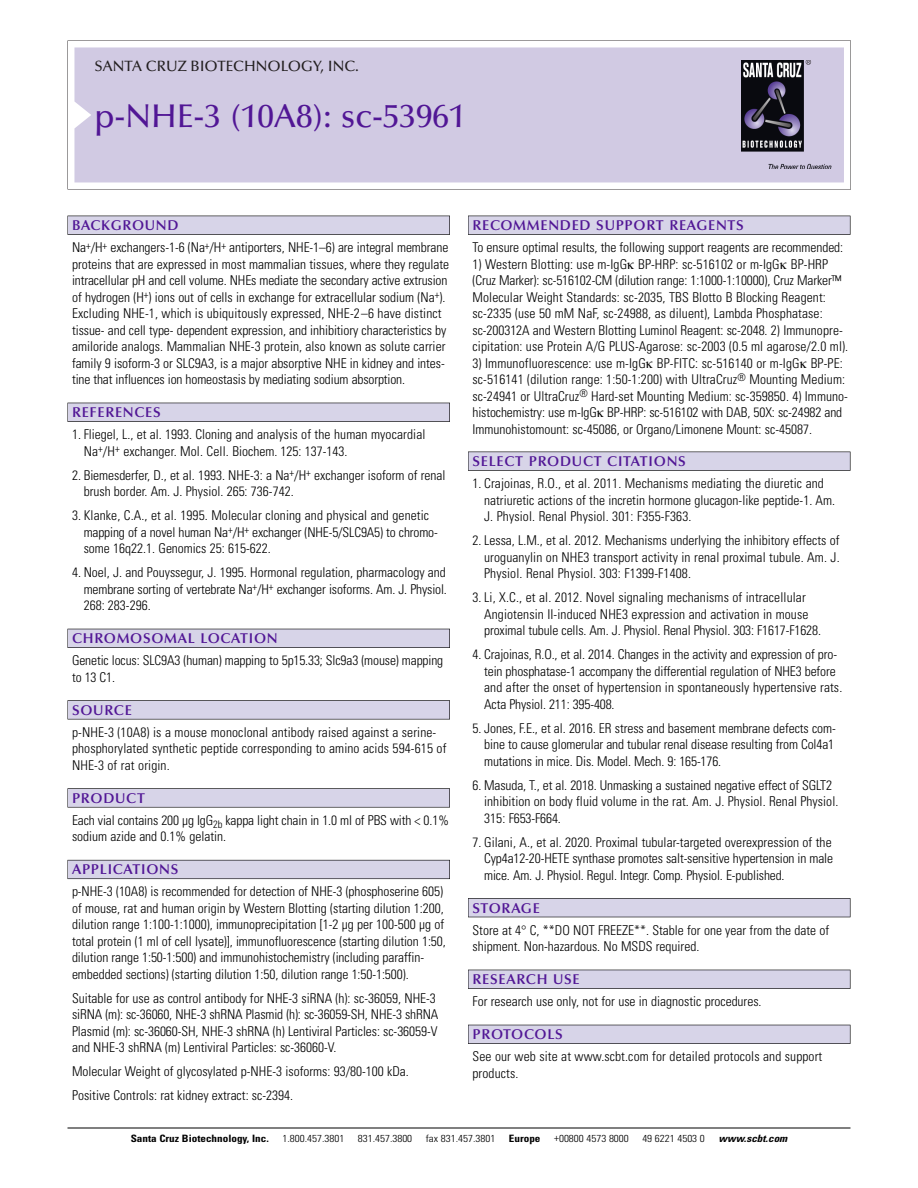
<style>
.page{position:relative;width:918px;height:1188px;background:#fff}
.page>*{position:absolute;margin:0;border:0;box-sizing:border-box;transform-origin:0 0}
.t1{font:500 33px "Optima";color:#511695}
.t2{font:500 15px "Optima";color:#231f20}
.t3{font:600 14.25px "Optima";letter-spacing:.05em;color:#511695}
.t4{font:300 condensed 13.5px/16.5px "Univers";color:#000}
.t5{font:300 condensed 10.2px "Univers";color:#000;scale:1.1 1}
.t6{font:700 condensed 10.2px "Univers";color:#000;scale:1.1 1}
.t7{font:italic 700 condensed 10.2px "Univers";color:#000;scale:1.1 1}
</style>
<div class="page">
<svg style="left:74px;top:41px;width:777px;height:148px"></svg>
<div style="left:74px;top:47px;width:770px;height:135px;background:#d1cae3"></div>
<img style="left:741px;top:60px;width:90px;height:108px">
<div style="left:68px;top:216px;width:382px;height:19px;background:#535256"></div>
<div style="left:68px;top:216px;width:381px;height:18px;background:#d7d4e8"></div>
<div style="left:68px;top:403px;width:382px;height:19px;background:#525156"></div>
<div style="left:68px;top:403px;width:381px;height:18px;background:#d7d4e8"></div>
<div style="left:68px;top:629px;width:382px;height:19px;background:#515057"></div>
<div style="left:68px;top:629px;width:381px;height:18px;background:#d7d4e8"></div>
<div style="left:68px;top:700px;width:382px;height:19px;background:#575659"></div>
<div style="left:68px;top:701px;width:381px;height:18px;background:#d7d4e8"></div>
<svg style="left:68px;top:788px;width:382px;height:20px"></svg>
<div style="left:68px;top:789px;width:381px;height:18px;background:#d7d4e8"></div>
<div style="left:68px;top:860px;width:382px;height:19px;background:#64626c"></div>
<div style="left:68px;top:860px;width:381px;height:18px;background:#d7d4e8"></div>
<div style="left:468px;top:216px;width:382px;height:19px;background:#535256"></div>
<div style="left:468px;top:216px;width:382px;height:18px;background:#d7d4e8"></div>
<div style="left:468px;top:452px;width:382px;height:19px;background:#545457"></div>
<div style="left:468px;top:452px;width:382px;height:18px;background:#d7d4e8"></div>
<div style="left:468px;top:898px;width:382px;height:19px;background:#515056"></div>
<div style="left:468px;top:899px;width:382px;height:18px;background:#d7d4e8"></div>
<div style="left:468px;top:970px;width:382px;height:19px;background:#525156"></div>
<div style="left:468px;top:970px;width:382px;height:18px;background:#d7d4e8"></div>
<div style="left:468px;top:1025px;width:382px;height:19px;background:#515057"></div>
<div style="left:468px;top:1025px;width:382px;height:18px;background:#d7d4e8"></div>
<hr style="left:68px;top:1128px;width:782px;height:1px;background:#000">
<p class="t2" style="left:94px;top:60px;width:266px">SANTA CRUZ BIOTECHNOLOGY, INC.</p>
<p class="t1" style="left:94px;top:102px;width:373px">p-NHE-3 (10A8): sc-53961</p>
<p class="t3" style="left:72px;top:219px;width:108px">BACKGROUND</p>
<p class="t4" style="left:72px;top:240px;width:379px">Na<sup>+</sup>/H<sup>+</sup> exchangers-1-6 (Na<sup>+</sup>/H<sup>+</sup> antiporters, NHE-1–6) are integral membrane proteins that are expressed in most mammalian tissues, where they regulate intracellular pH and cell volume. NHEs mediate the secondary active extrusion of hydrogen (H<sup>+</sup>) ions out of cells in exchange for extracellular sodium (Na<sup>+</sup>).<br>Excluding NHE-1, which is ubiquitously expressed, NHE-2–6 have distinct tissue- and cell type- dependent expression, and inhibitiory characteristics by amiloride analogs. Mammalian NHE-3 protein, also known as solute carrier family 9 isoform-3 or SLC9A3, is a major absorptive NHE in kidney and intes&shy;tine that influences ion homeostasis by mediating sodium absorption.</p>
<p class="t3" style="left:72px;top:406px;width:90px">REFERENCES</p>
<p class="t4" style="left:84px;top:427px;width:343px;text-indent:-12px">1. Fliegel, L., et al. 1993. Cloning and analysis of the human myocardial<br>Na<sup>+</sup>/H<sup>+</sup> exchanger. Mol. Cell. Biochem. 125: 137-143.</p>
<p class="t4" style="left:84px;top:468px;width:363px;text-indent:-12px">2. Biemesderfer, D., et al. 1993. NHE-3: a Na<sup>+</sup>/H<sup>+</sup> exchanger isoform of renal brush border. Am. J. Physiol. 265: 736-742.</p>
<p class="t4" style="left:84px;top:508px;width:356px;text-indent:-12px">3. Klanke, C.A., et al. 1995. Molecular cloning and physical and genetic mapping of a novel human Na<sup>+</sup>/H<sup>+</sup> exchanger (NHE-5/SLC9A5) to chromo&shy;some 16q22.1. Genomics 25: 615-622.</p>
<p class="t4" style="left:84px;top:565px;width:365px;text-align:justify;text-indent:-12px">4. Noel, J. and Pouyssegur, J. 1995. Hormonal regulation, pharmacology and membrane sorting of vertebrate Na<sup>+</sup>/H<sup>+</sup> exchanger isoforms. Am. J. Physiol.<br>268: 283-296.</p>
<p class="t3" style="left:72px;top:632px;width:207px">CHROMOSOMAL LOCATION</p>
<p class="t4" style="left:72px;top:654px;width:373px">Genetic locus: SLC9A3 (human) mapping to 5p15.33; Slc9a3 (mouse) mapping to 13 C1.</p>
<p class="t3" style="left:72px;top:704px;width:61px">SOURCE</p>
<p class="t4" style="left:72px;top:725px;width:376px">p-NHE-3 (10A8) is a mouse monoclonal antibody raised against a serine&shy;phosphorylated synthetic peptide corresponding to amino acids 594-615 of<br>NHE-3 of rat origin.</p>
<p class="t3" style="left:72px;top:792px;width:74px">PRODUCT</p>
<p class="t4" style="left:72px;top:813px;width:379px">Each vial contains 200 µg IgG<sub>2b</sub> kappa light chain in 1.0 ml of PBS with &lt; 0.1% sodium azide and 0.1% gelatin.</p>
<p class="t3" style="left:72px;top:864px;width:108px">APPLICATIONS</p>
<p class="t4" style="left:72px;top:885px;width:375px">p-NHE-3 (10A8) is recommended for detection of NHE-3 (phosphoserine 605) of mouse, rat and human origin by Western Blotting (starting dilution 1:200, dilution range 1:100-1:1000), immunoprecipitation [1-2 µg per 100-500 µg of total protein (1 ml of cell lysate)], immunofluorescence (starting dilution 1:50, dilution range 1:50-1:500) and immunohistochemistry (including paraffin&shy;embedded sections) (starting dilution 1:50, dilution range 1:50-1:500).</p>
<p class="t4" style="left:72px;top:991px;width:368px">Suitable for use as control antibody for NHE-3 siRNA (h): sc-36059, NHE-3 siRNA (m): sc-36060, NHE-3 shRNA Plasmid (h): sc-36059-SH, NHE-3 shRNA Plasmid (m): sc-36060-SH, NHE-3 shRNA (h) Lentiviral Particles: sc-36059-V and NHE-3 shRNA (m) Lentiviral Particles: sc-36060-V.</p>
<p class="t4" style="left:72px;top:1065px;width:338px">Molecular Weight of glycosylated p-NHE-3 isoforms: 93/80-100 kDa.</p>
<p class="t4" style="left:72px;top:1089px;width:223px">Positive Controls: rat kidney extract: sc-2394.</p>
<p class="t3" style="left:473px;top:219px;width:273px">RECOMMENDED SUPPORT REAGENTS</p>
<p class="t4" style="left:473px;top:240px;width:372px">To ensure optimal results, the following support reagents are recommended:</p>
<p class="t4" style="left:473px;top:257px;width:377px">1) Western Blotting: use m-IgG BP-HRP: sc-516102 or m-IgG BP-HRP (Cruz Marker): sc-516102-CM (dilution range: 1:1000-1:10000), Cruz Marker™ Molecular Weight Standards: sc-2035, TBS Blotto B Blocking Reagent: sc-2335 (use 50 mM NaF, sc-24988, as diluent), Lambda Phosphatase: sc-200312A and Western Blotting Luminol Reagent: sc-2048. 2) Immunopre&shy;cipitation: use Protein A/G PLUS-Agarose: sc-2003 (0.5 ml agarose/2.0 ml).</p>
<p class="t4" style="left:473px;top:356px;width:377px">3) Immunofluorescence: use m-IgG BP-FITC: sc-516140 or m-IgG BP-PE: sc-516141 (dilution range: 1:50-1:200) with UltraCruz<sup>®</sup> Mounting Medium: sc-24941 or UltraCruz<sup>®</sup> Hard-set Mounting Medium: sc-359850. 4) Immuno&shy;histochemistry: use m-IgG BP-HRP: sc-516102 with DAB, 50X: sc-24982 and Immunohistomount: sc-45086, or Organo/Limonene Mount: sc-45087.</p>
<p class="t3" style="left:473px;top:455px;width:215px">SELECT PRODUCT CITATIONS</p>
<p class="t4" style="left:484px;top:476px;width:352px;text-indent:-12px">1. Crajoinas, R.O., et al. 2011. Mechanisms mediating the diuretic and natriuretic actions of the incretin hormone glucagon-like peptide-1. Am.<br>J. Physiol. Renal Physiol. 301: F355-F363.</p>
<p class="t4" style="left:484px;top:533px;width:357px;text-align:justify;text-indent:-12px">2. Lessa, L.M., et al. 2012. Mechanisms underlying the inhibitory effects of uroguanylin on NHE3 transport activity in renal proximal tubule. Am. J.<br>Physiol. Renal Physiol. 303: F1399-F1408.</p>
<p class="t4" style="left:484px;top:590px;width:338px;text-indent:-12px">3. Li, X.C., et al. 2012. Novel signaling mechanisms of intracellular<br>Angiotensin II-induced NHE3 expression and activation in mouse proximal tubule cells. Am. J. Physiol. Renal Physiol. 303: F1617-F1628.</p>
<p class="t4" style="left:484px;top:647px;width:360px;text-indent:-12px">4. Crajoinas, R.O., et al. 2014. Changes in the activity and expression of pro&shy;tein phosphatase-1 accompany the differential regulation of NHE3 before and after the onset of hypertension in spontaneously hypertensive rats.<br>Acta Physiol. 211: 395-408.</p>
<p class="t4" style="left:484px;top:721px;width:353px;text-align:justify;text-indent:-12px">5. Jones, F.E., et al. 2016. ER stress and basement membrane defects com&shy;bine to cause glomerular and tubular renal disease resulting from Col4a1 mutations in mice. Dis. Model. Mech. 9: 165-176.</p>
<p class="t4" style="left:484px;top:778px;width:356px;text-indent:-12px">6. Masuda, T., et al. 2018. Unmasking a sustained negative effect of SGLT2 inhibition on body fluid volume in the rat. Am. J. Physiol. Renal Physiol.<br>315: F653-F664.</p>
<p class="t4" style="left:484px;top:835px;width:350px;text-align:justify;text-indent:-12px">7. Gilani, A., et al. 2020. Proximal tubular-targeted overexpression of the Cyp4a12-20-HETE synthase promotes salt-sensitive hypertension in male mice. Am. J. Physiol. Regul. Integr. Comp. Physiol. E-published.</p>
<p class="t3" style="left:473px;top:902px;width:69px">STORAGE</p>
<p class="t4" style="left:473px;top:923px;width:358px">Store at 4° C, **DO NOT FREEZE**. Stable for one year from the date of shipment. Non-hazardous. No MSDS required.</p>
<p class="t3" style="left:473px;top:973px;width:109px">RESEARCH USE</p>
<p class="t4" style="left:473px;top:994px;width:291px">For research use only, not for use in diagnostic procedures.</p>
<p class="t3" style="left:473px;top:1028px;width:92px">PROTOCOLS</p>
<p class="t4" style="left:473px;top:1050px;width:351px">See our web site at www.scbt.com for detailed protocols and support products.</p>
<p class="t6" style="left:131px;top:1135px;width:127px">Santa Cruz Biotechnology, Inc.</p>
<p class="t5" style="left:282px;top:1135px;width:58px">1.800.457.3801</p>
<p class="t5" style="left:358px;top:1135px;width:51px">831.457.3800</p>
<p class="t5" style="left:426px;top:1135px;width:65px">fax 831.457.3801</p>
<p class="t6" style="left:509px;top:1135px;width:30px">Europe</p>
<p class="t5" style="left:554px;top:1135px;width:69px">+00800 4573 8000</p>
<p class="t5" style="left:642px;top:1135px;width:58px">49 6221 4503 0</p>
<p class="t7" style="left:719px;top:1135px;width:66px">www.scbt.com</p>
</div>
